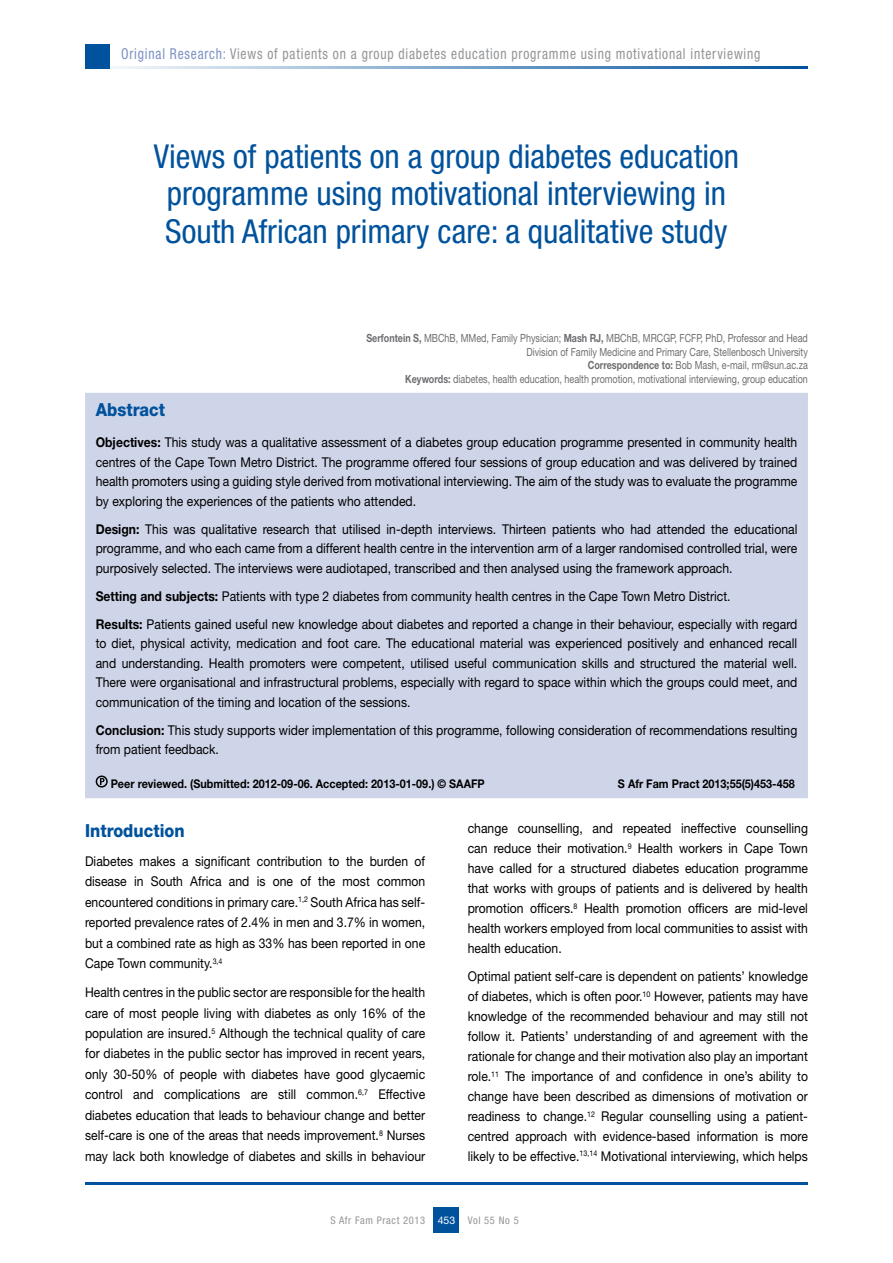
<style>
.page{position:relative;width:893px;height:1263px;background:#fff}
.page>*{position:absolute;margin:0;border:0;box-sizing:border-box;transform-origin:0 0}
.t1{font:condensed 33px/37.5px "Helvetica Neue LT Std";color:#00529c;text-align:center}
.t2{font:800 18px "Helvetica Neue LT Std";color:#00529c;scale:.9 1}
.t3{font:condensed 15px "Helvetica Neue LT Std";letter-spacing:.06em;color:#939598;scale:.9 1}
.t4{font:13.5px/20px "Helvetica Neue LT Std";color:#000;text-align:justify;scale:.9 1}
.t5{font:700 12px "Helvetica Neue LT Std";color:#000;scale:.9 1}
.t6{font:11.25px/13.5px "Helvetica Neue LT Std";color:#6d6e71;text-align:right;scale:.8 1}
.t7{font:condensed 10.5px "Helvetica Neue LT Std";letter-spacing:.06em;color:#939598}
.s1{color:#7c91c4}
.s2{font-weight:700}
.s3{font-stretch:normal;color:#fff}
</style>
<div class="page">
<hr style="left:85px;top:66px;width:723px;height:2px;background:#00529c">
<div style="left:85px;top:44px;width:24px;height:24px;background:#00529c"></div>
<div style="left:434px;top:1208px;width:25px;height:25px;background:#00529c"></div>
<hr style="left:85px;top:1182px;width:723px;height:2px;background:#00529c">
<div style="left:85px;top:393px;width:723px;height:405px;background:#cfd5e9"></div>
<div style="left:96px;top:775px;width:12px;height:12px;border:2px solid #000;border-radius:50%"></div>
<svg style="left:100px;top:778px;width:4px;height:7px"></svg>
<p class="t3" style="left:121px;top:45px;width:712px"><span class="s1">Original Research:</span> Views of patients on a group diabetes education programme using motivational interviewing</p>
<h1 class="t1" style="left:154px;top:137px;width:587px">Views of patients on a group diabetes education programme using motivational interviewing in<br>South African primary care: a qualitative study</h1>
<p class="t6" style="left:366px;top:331px;width:553px"><span class="s2">Serfontein S,</span> MBChB, MMed, Family Physician; <span class="s2">Mash RJ,</span> MBChB, MRCGP, FCFP, PhD, Professor and Head Division of Family Medicine and Primary Care, Stellenbosch University<br><span class="s2">Correspondence to:</span> Bob Mash, e-mail, rm@sun.ac.za<br><span class="s2">Keywords:</span> diabetes, health education, health promotion, motivational interviewing, group education</p>
<h2 class="t2" style="left:96px;top:399px;width:79px">Abstract</h2>
<p class="t4" style="left:96px;top:432px;width:781px;line-height:19.5px"><span class="s2">Objectives:</span> This study was a qualitative assessment of a diabetes group education programme presented in community health centres of the Cape Town Metro District. The programme offered four sessions of group education and was delivered by trained health promoters using a guiding style derived from motivational interviewing. The aim of the study was to evaluate the programme by exploring the experiences of the patients who attended.</p>
<p class="t4" style="left:96px;top:519px;width:781px;line-height:19.5px"><span class="s2">Design:</span> This was qualitative research that utilised in-depth interviews. Thirteen patients who had attended the educational programme, and who each came from a different health centre in the intervention arm of a larger randomised controlled trial, were purposively selected. The interviews were audiotaped, transcribed and then analysed using the framework approach.</p>
<p class="t4" style="left:96px;top:582px;width:781px;line-height:28px"><span class="s2">Setting and subjects:</span> Patients with type 2 diabetes from community health centres in the Cape Town Metro District.<br><span class="s2">Results:</span> Patients gained useful new knowledge about diabetes and reported a change in their behaviour, especially with regard</p>
<p class="t4" style="left:96px;top:633px;width:781px;line-height:19.5px">to diet, physical activity, medication and foot care. The educational material was experienced positively and enhanced recall and understanding. Health promoters were competent, utilised useful communication skills and structured the material well.<br>There were organisational and infrastructural problems, especially with regard to space within which the groups could meet, and communication of the timing and location of the sessions.</p>
<p class="t4" style="left:96px;top:720px;width:781px;line-height:19.5px"><span class="s2">Conclusion:</span> This study supports wider implementation of this programme, following consideration of recommendations resulting from patient feedback.</p>
<p class="t5" style="left:111px;top:776px;width:417px">Peer reviewed. (Submitted: 2012-09-06. Accepted: 2013-01-09.) © SAAFP</p>
<p class="t5" style="left:618px;top:776px;width:198px">S Afr Fam Pract 2013;55(5)453-458</p>
<h2 class="t2" style="left:85px;top:819px;width:112px">Introduction</h2>
<p class="t4" style="left:85px;top:850px;width:380px;line-height:20.5px">Diabetes makes a significant contribution to the burden of disease in South Africa and is one of the most common encountered conditions in primary care.<sup>1,2</sup> South Africa has self&shy;reported prevalence rates of 2.4% in men and 3.7% in women, but a combined rate as high as 33% has been reported in one Cape Town community.<sup>3,4</sup></p>
<p class="t4" style="left:85px;top:982px;width:380px;line-height:20.5px">Health centres in the public sector are responsible for the health care of most people living with diabetes as only 16% of the population are insured.<sup>5</sup> Although the technical quality of care for diabetes in the public sector has improved in recent years, only 30-50% of people with diabetes have good glycaemic control and complications are still common.<sup>6,7</sup> Effective diabetes education that leads to behaviour change and better self-care is one of the areas that needs improvement.<sup>8</sup> Nurses may lack both knowledge of diabetes and skills in behaviour</p>
<p class="t4" style="left:468px;top:818px;width:379px">change counselling, and repeated ineffective counselling can reduce their motivation.<sup>9</sup> Health workers in Cape Town have called for a structured diabetes education programme that works with groups of patients and is delivered by health promotion officers.<sup>8</sup> Health promotion officers are mid-level health workers employed from local communities to assist with health education.</p>
<p class="t4" style="left:468px;top:966px;width:380px">Optimal patient self-care is dependent on patients’ knowledge of diabetes, which is often poor.<sup>10</sup> However, patients may have knowledge of the recommended behaviour and may still not follow it. Patients’ understanding of and agreement with the rationale for change and their motivation also play an important role.<sup>11</sup> The importance of and confidence in one’s ability to change have been described as dimensions of motivation or readiness to change.<sup>12</sup> Regular counselling using a patient&shy;centred approach with evidence-based information is more likely to be effective.<sup>13,14</sup> Motivational interviewing, which helps</p>
<p class="t7" style="left:330px;top:1214px;width:190px">S Afr Fam Pract 2013 <span class="s3">453</span> Vol 55 No 5</p>
</div>
